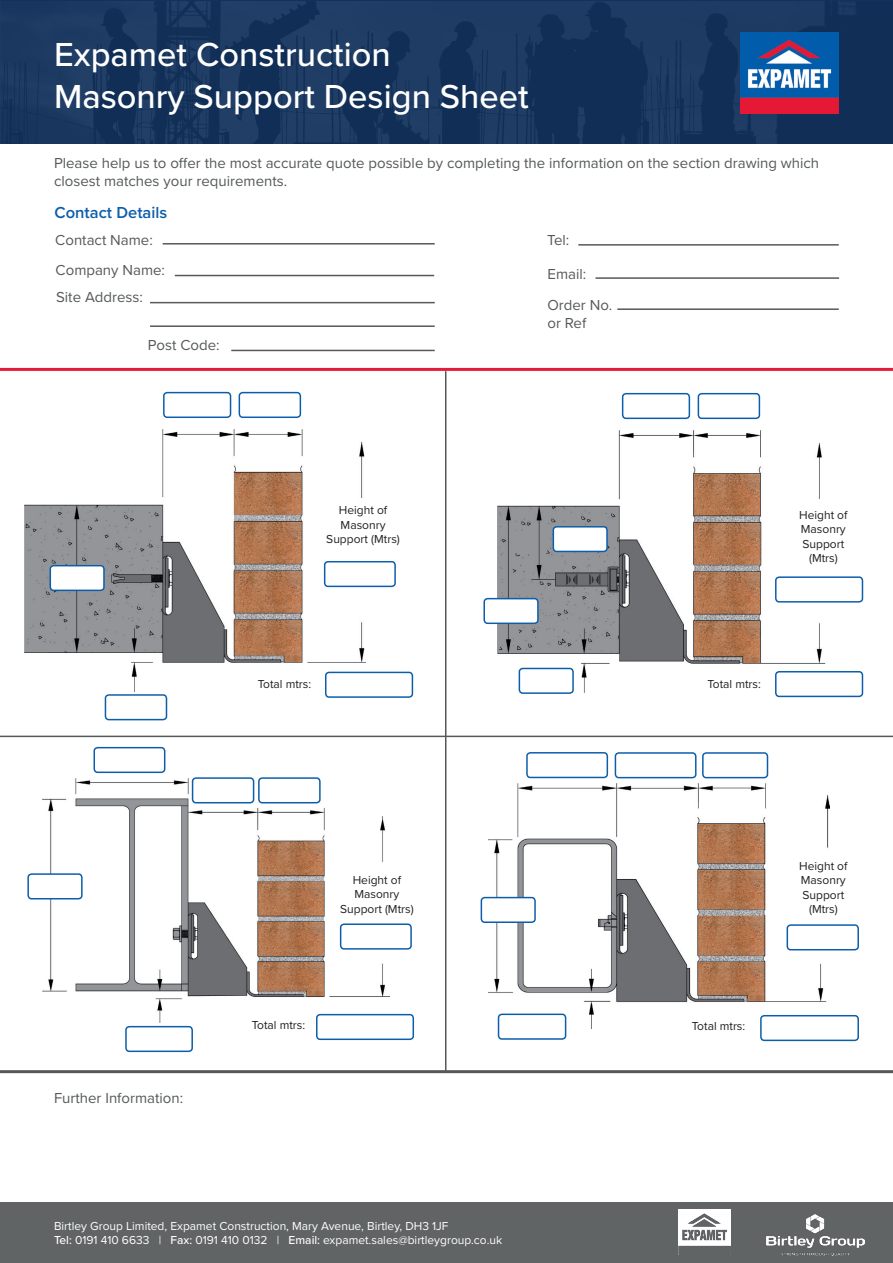
<style>
.page{position:relative;width:893px;height:1263px;background:#fff}
.page>*{position:absolute;margin:0;border:0;box-sizing:border-box;transform-origin:0 0}
.t1{font:500 34.5px "Proxima Nova";color:#fff}
.t2{font:600 16.5px "Proxima Nova";color:#0d5eaa}
.t3{font:15px/18px "Proxima Nova";color:#55595a}
.t4{font:12px "Proxima Nova";color:#231f20}
.t5{font:12px "Proxima Nova";color:#fff}
.s1{font-weight:500}
</style>
<div class="page">
<hr style="left:175px;top:275px;width:259px;height:1px;background:#55595a">
<hr style="left:163px;top:243px;width:272px;height:2px;background:#55595a">
<hr style="left:150px;top:302px;width:285px;height:1px;background:#55595a">
<hr style="left:578px;top:244px;width:261px;height:2px;background:#55595a">
<hr style="left:595px;top:277px;width:244px;height:2px;background:#55595a">
<hr style="left:617px;top:308px;width:222px;height:2px;background:#55595a">
<hr style="left:150px;top:325px;width:285px;height:2px;background:#55595a">
<hr style="left:231px;top:350px;width:204px;height:1px;background:#55595a">
<hr style="left:0;top:1070px;width:893px;height:3px;background:#55595a">
<div style="left:0;top:1202px;width:893px;height:61px;background:#606465"></div>
<img style="left:766px;top:1214px;width:98px;height:41px">
<img style="left:679px;top:1210px;width:52px;height:36px">
<img style="left:0;top:1px;width:893px;height:143px">
<img style="left:741px;top:33px;width:98px;height:81px">
<img style="left:24px;top:429px;width:342px;height:262px">
<img style="left:498px;top:431px;width:328px;height:261px">
<img style="left:43px;top:778px;width:346px;height:245px">
<img style="left:488px;top:784px;width:341px;height:244px">
<div style="left:163px;top:392px;width:68px;height:26px;border:2px solid #0d5eaa;border-radius:3px"></div>
<div style="left:239px;top:392px;width:62px;height:26px;border:2px solid #0d5eaa;border-radius:3px"></div>
<div style="left:324px;top:561px;width:72px;height:26px;border:2px solid #0d5eaa;border-radius:3px"></div>
<div style="left:50px;top:566px;width:54px;height:24px;background:#fff;border-radius:3px"></div>
<div style="left:50px;top:565px;width:55px;height:26px;border:2px solid #0d5eaa;border-radius:3px"></div>
<div style="left:325px;top:672px;width:88px;height:26px;border:2px solid #0d5eaa;border-radius:3px"></div>
<div style="left:105px;top:694px;width:62px;height:26px;border:2px solid #0d5eaa;border-radius:3px"></div>
<div style="left:553px;top:527px;width:54px;height:24px;background:#fff;border-radius:3px"></div>
<div style="left:553px;top:526px;width:55px;height:26px;border:2px solid #0d5eaa;border-radius:3px"></div>
<div style="left:484px;top:599px;width:54px;height:24px;background:#fff;border-radius:3px"></div>
<div style="left:483px;top:598px;width:56px;height:26px;border:2px solid #0d5eaa;border-radius:3px"></div>
<div style="left:519px;top:668px;width:54px;height:25px;background:#fff;border-radius:3px"></div>
<div style="left:519px;top:668px;width:55px;height:26px;border:2px solid #0d5eaa;border-radius:3px"></div>
<div style="left:776px;top:577px;width:86px;height:25px;background:#fff;border-radius:3px"></div>
<div style="left:775px;top:576px;width:88px;height:27px;border:2px solid #0d5eaa;border-radius:3px"></div>
<div style="left:776px;top:672px;width:86px;height:24px;background:#fff;border-radius:3px"></div>
<div style="left:775px;top:671px;width:88px;height:26px;border:2px solid #0d5eaa;border-radius:3px"></div>
<div style="left:622px;top:393px;width:68px;height:26px;border:2px solid #0d5eaa;border-radius:3px"></div>
<div style="left:698px;top:393px;width:62px;height:26px;border:2px solid #0d5eaa;border-radius:3px"></div>
<div style="left:94px;top:747px;width:71px;height:26px;border:2px solid #0d5eaa;border-radius:3px"></div>
<div style="left:192px;top:777px;width:62px;height:26px;border:2px solid #0d5eaa;border-radius:3px"></div>
<div style="left:258px;top:777px;width:63px;height:26px;border:2px solid #0d5eaa;border-radius:3px"></div>
<div style="left:28px;top:874px;width:54px;height:25px;background:#fff;border-radius:3px"></div>
<div style="left:27px;top:873px;width:56px;height:26px;border:2px solid #0d5eaa;border-radius:3px"></div>
<div style="left:340px;top:923px;width:72px;height:27px;border:2px solid #0d5eaa;border-radius:3px"></div>
<div style="left:316px;top:1014px;width:98px;height:26px;border:2px solid #0d5eaa;border-radius:3px"></div>
<div style="left:125px;top:1026px;width:68px;height:26px;border:2px solid #0d5eaa;border-radius:3px"></div>
<div style="left:526px;top:752px;width:82px;height:26px;border:2px solid #0d5eaa;border-radius:3px"></div>
<div style="left:615px;top:752px;width:81px;height:26px;border:2px solid #0d5eaa;border-radius:3px"></div>
<div style="left:702px;top:752px;width:66px;height:26px;border:2px solid #0d5eaa;border-radius:3px"></div>
<div style="left:786px;top:924px;width:73px;height:26px;border:2px solid #0d5eaa;border-radius:3px"></div>
<div style="left:481px;top:897px;width:54px;height:25px;background:#fff;border-radius:3px"></div>
<div style="left:481px;top:897px;width:55px;height:26px;border:2px solid #0d5eaa;border-radius:3px"></div>
<div style="left:498px;top:1014px;width:68px;height:25px;background:#fff;border-radius:3px"></div>
<div style="left:498px;top:1013px;width:68px;height:27px;border:2px solid #0d5eaa;border-radius:3px"></div>
<hr style="left:445px;top:371px;width:1px;height:701px;background:#55595a">
<hr style="left:0;top:368px;width:893px;height:3px;background:#e31c38">
<hr style="left:0;top:736px;width:893px;height:1px;background:#55595a">
<div style="left:760px;top:1015px;width:99px;height:26px;border:2px solid #0d5eaa;border-radius:3px"></div>
<p class="t1" style="left:54px;top:29px;width:338px">Expamet Construction</p>
<p class="t1" style="left:54px;top:71px;width:476px">Masonry Support Design Sheet</p>
<p class="t3" style="left:54px;top:153px;width:767px">Please help us to offer the most accurate quote possible by completing the information on the section drawing which closest matches your requirements.</p>
<p class="t2" style="left:55px;top:201px;width:114px">Contact Details</p>
<p class="t3" style="left:55px;top:230px;width:99px">Contact Name:</p>
<p class="t3" style="left:56px;top:260px;width:111px">Company Name:</p>
<p class="t3" style="left:56px;top:288px;width:88px">Site Address:</p>
<p class="t3" style="left:547px;top:230px;width:24px">Tel:</p>
<p class="t3" style="left:547px;top:264px;width:40px">Email:</p>
<p class="t3" style="left:547px;top:296px;width:66px">Order No.</p>
<p class="t3" style="left:547px;top:314px;width:40px">or Ref</p>
<p class="t3" style="left:148px;top:336px;width:73px">Post Code:</p>
<p class="t4" style="left:339px;top:501px;width:50px">Height of</p>
<p class="t4" style="left:341px;top:516px;width:46px">Masonry</p>
<p class="t4" style="left:326px;top:530px;width:75px">Support (Mtrs)</p>
<p class="t4" style="left:258px;top:675px;width:55px">Total mtrs:</p>
<p class="t4" style="left:799px;top:506px;width:50px">Height of</p>
<p class="t4" style="left:801px;top:520px;width:46px">Masonry</p>
<p class="t4" style="left:802px;top:535px;width:43px">Support</p>
<p class="t4" style="left:809px;top:549px;width:30px">(Mtrs)</p>
<p class="t4" style="left:707px;top:675px;width:55px">Total mtrs:</p>
<p class="t4" style="left:353px;top:871px;width:50px">Height of</p>
<p class="t4" style="left:354px;top:885px;width:46px">Masonry</p>
<p class="t4" style="left:340px;top:900px;width:75px">Support (Mtrs)</p>
<p class="t3" style="left:54px;top:1088px;width:131px">Further Information:</p>
<p class="t4" style="left:252px;top:1016px;width:55px">Total mtrs:</p>
<p class="t4" style="left:692px;top:1017px;width:55px">Total mtrs:</p>
<p class="t5" style="left:54px;top:1217px;width:396px">Birtley Group Limited, Expamet Construction, Mary Avenue, Birtley, DH3 1JF</p>
<p class="t5" style="left:54px;top:1231px;width:450px"><span class="s1">Tel:</span> 0191 410 6633 | <span class="s1">Fax:</span> 0191 410 0132 | <span class="s1">Email:</span> expamet.sales@birtleygroup.co.uk</p>
<p class="t4" style="left:799px;top:857px;width:50px">Height of</p>
<p class="t4" style="left:801px;top:871px;width:46px">Masonry</p>
<p class="t4" style="left:802px;top:886px;width:43px">Support</p>
<p class="t4" style="left:809px;top:900px;width:30px">(Mtrs)</p>
</div>
